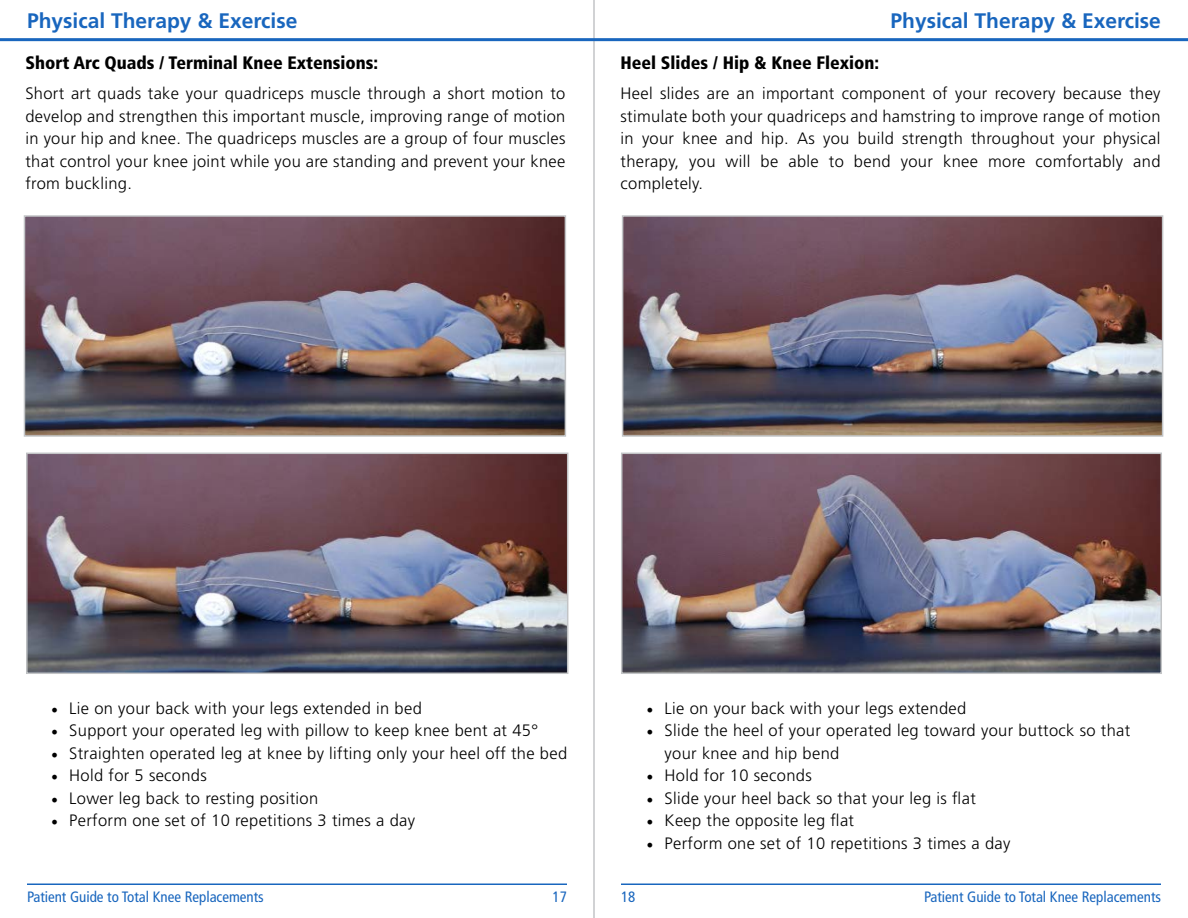
<style>
.page{position:relative;width:1188px;height:918px;background:#fff}
.page>*{position:absolute;margin:0;border:0;box-sizing:border-box;transform-origin:0 0}
.t1{font:700 21px "Frutiger LT Std";color:#1966be}
.t2{font:900 condensed 18px "Frutiger LT Std";color:#000}
.t3{font:300 16.5px/22.5px "Frutiger LT Std";letter-spacing:.02em;color:#000;text-align:justify}
.t4{font:condensed 15px "Frutiger LT Std";color:#1966be}
.s1{font-family:"Minion Pro";font-weight:400;font-size:18px}
</style>
<div class="page">
<hr style="left:593px;top:0;width:2px;height:918px;background:#c2c4c6">
<hr style="left:27px;top:884px;width:540px;height:1px;background:#1966be">
<hr style="left:621px;top:884px;width:540px;height:1px;background:#1966be">
<hr style="left:0;top:38px;width:1188px;height:3px;background:#1966be">
<img style="left:625px;top:218px;width:535px;height:216px">
<div style="left:622px;top:215px;width:541px;height:222px;border:2px solid #c2c4c6"></div>
<img style="left:624px;top:456px;width:535px;height:215px">
<div style="left:621px;top:453px;width:541px;height:221px;border:2px solid #c2c4c6"></div>
<img style="left:27px;top:218px;width:536px;height:216px">
<div style="left:24px;top:215px;width:542px;height:222px;border:2px solid #c2c4c6"></div>
<img style="left:29px;top:456px;width:536px;height:215px">
<div style="left:26px;top:453px;width:542px;height:221px;border:2px solid #c2c4c6"></div>
<p class="t1" style="left:27px;top:8px;width:272px">Physical Therapy &amp; Exercise</p>
<p class="t1" style="left:891px;top:8px;width:272px">Physical Therapy &amp; Exercise</p>
<p class="t2" style="left:25px;top:52px;width:354px">Short Arc Quads / Terminal Knee Extensions:</p>
<p class="t3" style="left:25px;top:82px;width:542px">Short art quads take your quadriceps muscle through a short motion to develop and strengthen this important muscle, improving range of motion in your hip and knee. The quadriceps muscles are a group of four muscles that control your knee joint while you are standing and prevent your knee from buckling.</p>
<p class="t2" style="left:621px;top:52px;width:260px">Heel Slides / Hip &amp; Knee Flexion:</p>
<p class="t3" style="left:621px;top:82px;width:542px">Heel slides are an important component of your recovery because they stimulate both your quadriceps and hamstring to improve range of motion in your knee and hip. As you build strength throughout your physical therapy, you will be able to bend your knee more comfortably and completely.</p>
<p class="t3" style="left:51px;top:697px;width:372px"><span class="s1">•</span> Lie on your back with your legs extended in bed</p>
<p class="t3" style="left:51px;top:719px;width:488px"><span class="s1">•</span> Support your operated leg with pillow to keep knee bent at 45°</p>
<p class="t3" style="left:51px;top:742px;width:517px"><span class="s1">•</span> Straighten operated leg at knee by lifting only your heel off the bed</p>
<p class="t3" style="left:51px;top:764px;width:157px"><span class="s1">•</span> Hold for 5 seconds</p>
<p class="t3" style="left:51px;top:787px;width:268px"><span class="s1">•</span> Lower leg back to resting position</p>
<p class="t3" style="left:51px;top:809px;width:365px"><span class="s1">•</span> Perform one set of 10 repetitions 3 times a day</p>
<p class="t3" style="left:647px;top:697px;width:321px"><span class="s1">•</span> Lie on your back with your legs extended</p>
<p class="t3" style="left:665px;top:719px;width:467px;text-indent:-18px"><span class="s1">•</span> Slide the heel of your operated leg toward your buttock so that your knee and hip bend</p>
<p class="t3" style="left:647px;top:764px;width:167px"><span class="s1">•</span> Hold for 10 seconds</p>
<p class="t3" style="left:647px;top:787px;width:331px"><span class="s1">•</span> Slide your heel back so that your leg is flat</p>
<p class="t3" style="left:647px;top:809px;width:209px"><span class="s1">•</span> Keep the opposite leg flat</p>
<p class="t3" style="left:647px;top:832px;width:365px"><span class="s1">•</span> Perform one set of 10 repetitions 3 times a day</p>
<p class="t4" style="left:27px;top:888px;width:238px">Patient Guide to Total Knee Replacements</p>
<p class="t4" style="left:553px;top:888px;width:16px">17</p>
<p class="t4" style="left:621px;top:888px;width:16px">18</p>
<p class="t4" style="left:924px;top:888px;width:238px">Patient Guide to Total Knee Replacements</p>
</div>
